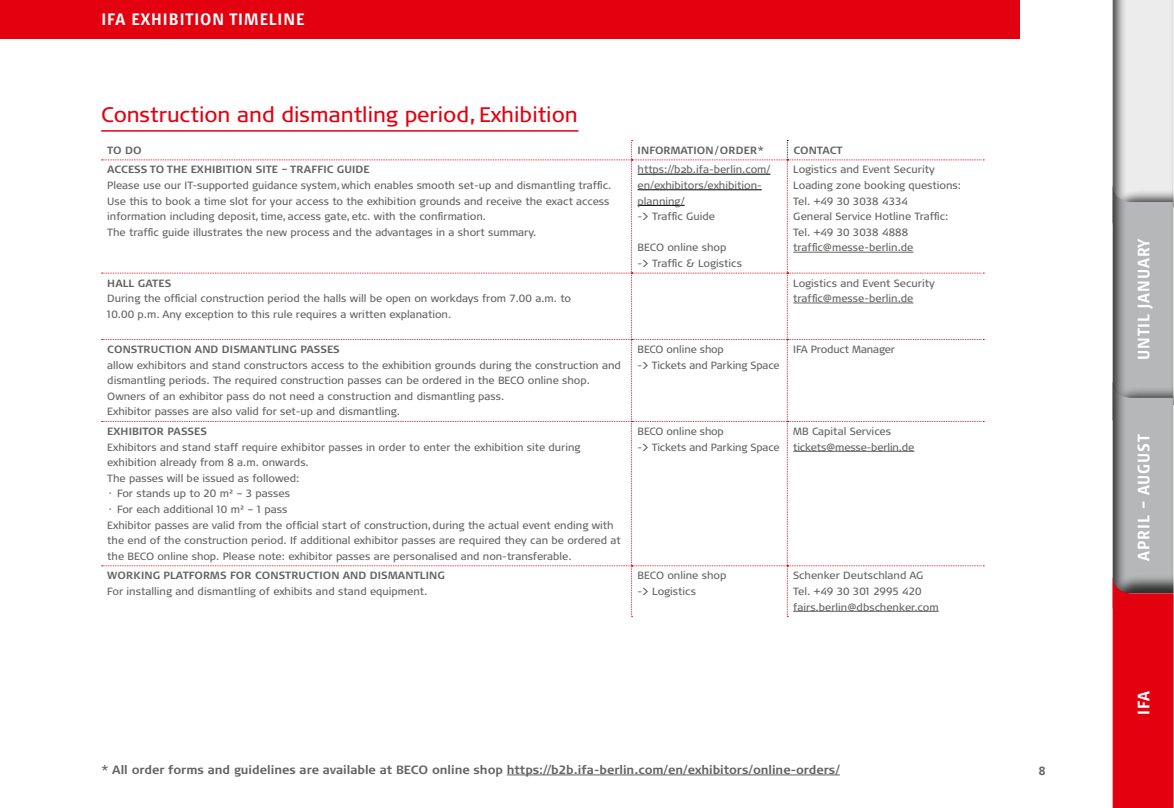
<style>
.page{position:relative;width:1174px;height:808px;background:#fff}
.page>*{position:absolute;margin:0;border:0;box-sizing:border-box;transform-origin:0 0}
.t1{font:21px "Signa OT";color:#e3000f}
.t2{font:700 condensed 16.5px "Signa OT";letter-spacing:.06em;color:#fff}
.t3{font:700 12px "Signa OT";color:#636362}
.t4{font:700 12px "Frutiger LT";color:#636362}
.t5{font:10.5px/15.6px "Signa OT";color:#636362}
.t6{font:700 10.5px "Signa OT";letter-spacing:.01em;color:#636362}
.s1{font-weight:700}
</style>
<div class="page">
<div style="left:0;top:0;width:1019px;height:38px;background:#e3000f"></div>
<svg style="left:1112px;top:2px;width:60px;height:804px;background:#cb979b"></svg>
<svg style="left:101px;top:140px;width:883px;height:477px"></svg>
<hr style="left:637px;top:174px;width:133px;height:1px;background:#000">
<hr style="left:637px;top:190px;width:125px;height:1px;background:#000">
<hr style="left:637px;top:205px;width:47px;height:1px;background:#000">
<hr style="left:793px;top:252px;width:120px;height:1px;background:#636362">
<hr style="left:793px;top:303px;width:120px;height:1px;background:#636362">
<hr style="left:793px;top:451px;width:121px;height:1px;background:#636362">
<hr style="left:793px;top:611px;width:145px;height:1px;background:#636362">
<hr style="left:101px;top:130px;width:477px;height:2px;background:#e3000f">
<hr style="left:507px;top:774px;width:333px;height:1px;background:#636362">
<p class="t2" style="left:101px;top:9px;width:204px">IFA EXHIBITION TIMELINE</p>
<p class="t1" style="left:101px;top:103px;width:478px">Construction and dismantling period, Exhibition</p>
<p class="t6" style="left:107px;top:144px;width:36px">TO DO</p>
<p class="t6" style="left:637px;top:144px;width:128px">INFORMATION/ORDER*</p>
<p class="t6" style="left:793px;top:144px;width:51px">CONTACT</p>
<p class="t5" style="left:107px;top:162px;width:505px"><span class="s1">ACCESS TO THE EXHIBITION SITE – TRAFFIC GUIDE<br></span>Please use our IT-supported guidance system, which enables smooth set-up and dismantling traffic.<br>Use this to book a time slot for your access to the exhibition grounds and receive the exact access information including deposit, time, access gate, etc. with the confirmation.</p>
<p class="t5" style="left:107px;top:224px;width:431px">The traffic guide illustrates the new process and the advantages in a short summary.</p>
<p class="t5" style="left:637px;top:162px;width:134px">https://b2b.ifa-berlin.com/ en/exhibitors/exhibition&shy;planning/</p>
<p class="t5" style="left:637px;top:209px;width:79px">-&gt; Traffic Guide</p>
<p class="t5" style="left:637px;top:240px;width:90px">BECO online shop</p>
<p class="t5" style="left:637px;top:256px;width:106px">-&gt; Traffic &amp; Logistics</p>
<p class="t5" style="left:793px;top:162px;width:143px">Logistics and Event Security</p>
<p class="t5" style="left:793px;top:178px;width:169px">Loading zone booking questions:</p>
<p class="t5" style="left:793px;top:193px;width:116px">Tel. +49 30 3038 4334</p>
<p class="t5" style="left:793px;top:209px;width:157px">General Service Hotline Traffic:</p>
<p class="t5" style="left:793px;top:224px;width:116px">Tel. +49 30 3038 4888</p>
<p class="t5" style="left:793px;top:240px;width:122px">traffic@messe-berlin.de</p>
<p class="t5" style="left:107px;top:275px;width:465px"><span class="s1">HALL GATES<br></span>During the official construction period the halls will be open on workdays from 7.00 a.m. to<br>10.00 p.m. Any exception to this rule requires a written explanation.</p>
<p class="t5" style="left:793px;top:275px;width:143px">Logistics and Event Security</p>
<p class="t5" style="left:793px;top:291px;width:122px">traffic@messe-berlin.de</p>
<p class="t5" style="left:107px;top:341px;width:515px"><span class="s1">CONSTRUCTION AND DISMANTLING PASSES<br></span>allow exhibitors and stand constructors access to the exhibition grounds during the construction and dismantling periods. The required construction passes can be ordered in the BECO online shop.</p>
<p class="t5" style="left:107px;top:388px;width:398px">Owners of an exhibitor pass do not need a construction and dismantling pass.</p>
<p class="t5" style="left:107px;top:404px;width:294px">Exhibitor passes are also valid for set-up and dismantling.</p>
<p class="t5" style="left:637px;top:341px;width:88px">BECO online shop</p>
<p class="t5" style="left:637px;top:357px;width:143px">-&gt; Tickets and Parking Space</p>
<p class="t5" style="left:793px;top:341px;width:103px">IFA Product Manager</p>
<p class="t5" style="left:107px;top:423px;width:475px"><span class="s1">EXHIBITOR PASSES<br></span>Exhibitors and stand staff require exhibitor passes in order to enter the exhibition site during exhibition already from 8 a.m. onwards.</p>
<p class="t5" style="left:107px;top:470px;width:194px">The passes will be issued as followed:</p>
<p class="t5" style="left:107px;top:486px;width:184px">· For stands up to 20 m² – 3 passes · For each additional 10 m² – 1 pass</p>
<p class="t5" style="left:107px;top:517px;width:515px">Exhibitor passes are valid from the official start of construction, during the actual event ending with the end of the construction period. If additional exhibitor passes are required they can be ordered at the BECO online shop. Please note: exhibitor passes are personalised and non-transferable.</p>
<p class="t5" style="left:637px;top:423px;width:88px">BECO online shop</p>
<p class="t5" style="left:637px;top:439px;width:143px">-&gt; Tickets and Parking Space</p>
<p class="t5" style="left:793px;top:423px;width:123px">MB Capital Services tickets@messe-berlin.de</p>
<p class="t5" style="left:107px;top:568px;width:339px"><span class="s1">WORKING PLATFORMS FOR CONSTRUCTION AND DISMANTLING<br></span>For installing and dismantling of exhibits and stand equipment.</p>
<p class="t5" style="left:637px;top:568px;width:90px">BECO online shop</p>
<p class="t5" style="left:637px;top:583px;width:60px">-&gt; Logistics</p>
<p class="t5" style="left:793px;top:568px;width:147px">Schenker Deutschland AG<br>Tel. +49 30 301 2995 420 fairs.berlin@dbschenker.com</p>
<p class="t3" style="left:101px;top:763px;width:740px">* All order forms and guidelines are available at BECO online shop https://b2b.ifa-berlin.com/en/exhibitors/online-orders/</p>
<p class="t4" style="left:1039px;top:764px;width:8px">8</p>
<p class="t2" style="left:1134px;top:360px;width:123px;rotate:-90deg">UNTIL JANUARY</p>
<p class="t2" style="left:1134px;top:560px;width:128px;rotate:-90deg">APRIL – AUGUST</p>
<p class="t2" style="left:1134px;top:715px;width:26px;rotate:-90deg">IFA</p>
</div>
